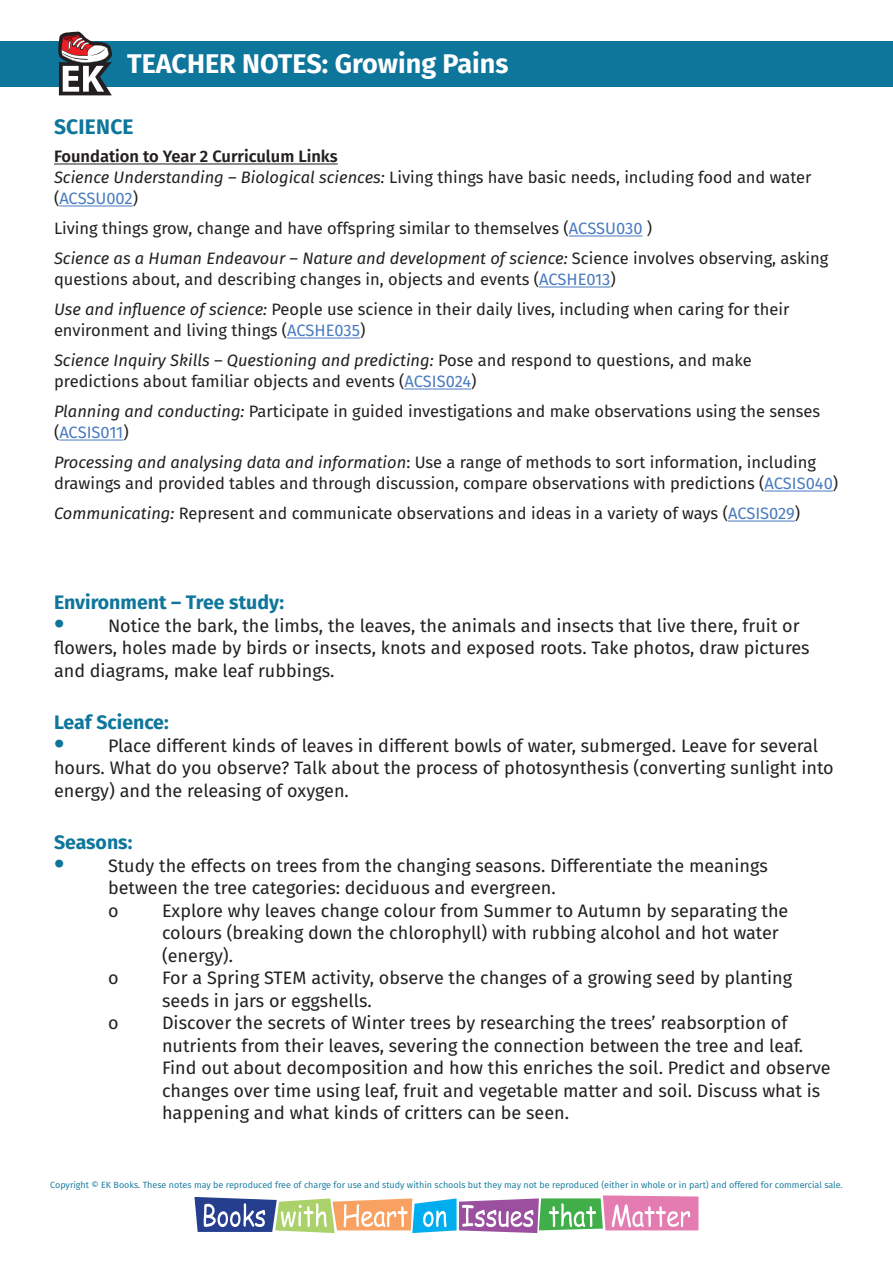
<style>
.page{position:relative;width:893px;height:1263px;background:#fff}
.page>*{position:absolute;margin:0;border:0;box-sizing:border-box;transform-origin:0 0}
.t1{font:700 27px "Fira Sans";color:#fff}
.t2{font:700 21px "Fira Sans";letter-spacing:.01em;color:#0e769b}
.t3{font:700 19.5px "Fira Sans";color:#0e769b}
.t4{font:18px/22.5px "Fira Sans";color:#231f20}
.t5{font:16.5px/30px "Fira Sans";color:#231f20}
.t6{font:9px "Fira Sans";color:#0e769b}
.s1{font-weight:600}
.s2{font-style:italic}
.s3{color:#497bbf}
.s4{font-family:"Montserrat";font-weight:900;font-size:24px;color:#0e769b}
</style>
<div class="page">
<svg style="left:194px;top:1195px;width:504px;height:38px"></svg>
<div style="left:0;top:41px;width:893px;height:45px;background:#0e769b"></div>
<svg style="left:58px;top:32px;width:54px;height:63px"></svg>
<hr style="left:54px;top:164px;width:284px;height:1px;background:#231f20">
<hr style="left:59px;top:206px;width:74px;height:1px;background:#497bbf">
<hr style="left:569px;top:236px;width:74px;height:1px;background:#497bbf">
<hr style="left:539px;top:287px;width:71px;height:1px;background:#497bbf">
<hr style="left:287px;top:338px;width:73px;height:1px;background:#497bbf">
<hr style="left:404px;top:389px;width:67px;height:1px;background:#497bbf">
<hr style="left:59px;top:440px;width:64px;height:1px;background:#497bbf">
<hr style="left:764px;top:491px;width:69px;height:1px;background:#497bbf">
<hr style="left:728px;top:521px;width:67px;height:1px;background:#497bbf">
<h1 class="t1" style="left:127px;top:41px;width:383px">TEACHER NOTES: Growing Pains</h1>
<p class="t2" style="left:54px;top:109px;width:81px">SCIENCE</p>
<p class="t5" style="left:54px;top:146px;width:759px;line-height:21px"><span class="s1">Foundation to Year 2 Curriculum Links<br></span><span class="s2">Science Understanding – Biological sciences:</span> Living things have basic needs, including food and water (<span class="s3">ACSSU002</span>)</p>
<p class="t5" style="left:54px;top:213px;width:776px">Living things grow, change and have offspring similar to themselves (<span class="s3">ACSSU030</span> )<br><span class="s2">Science as a Human Endeavour – Nature and development of science:</span> Science involves observing, asking</p>
<p class="t5" style="left:54px;top:264px;width:737px">questions about, and describing changes in, objects and events (<span class="s3">ACSHE013</span>)<br><span class="s2">Use and influence of science:</span> People use science in their daily lives, including when caring for their</p>
<p class="t5" style="left:54px;top:315px;width:699px">environment and living things (<span class="s3">ACSHE035</span>)<br><span class="s2">Science Inquiry Skills – Questioning and predicting:</span> Pose and respond to questions, and make</p>
<p class="t5" style="left:54px;top:366px;width:768px">predictions about familiar objects and events (<span class="s3">ACSIS024</span>)<br><span class="s2">Planning and conducting:</span> Participate in guided investigations and make observations using the senses</p>
<p class="t5" style="left:54px;top:417px;width:764px">(<span class="s3">ACSIS011</span>)<br><span class="s2">Processing and analysing data and information</span>: Use a range of methods to sort information, including</p>
<p class="t5" style="left:54px;top:468px;width:786px">drawings and provided tables and through discussion, compare observations with predictions (<span class="s3">ACSIS040</span>)<br><span class="s2">Communicating:</span> Represent and communicate observations and ideas in a variety of ways (<span class="s3">ACSIS029</span>)</p>
<p class="t3" style="left:54px;top:586px;width:232px">Environment – Tree study:</p>
<p class="t4" style="left:54px;top:614px;width:757px"><span class="s4">•</span> Notice the bark, the limbs, the leaves, the animals and insects that live there, fruit or flowers, holes made by birds or insects, knots and exposed roots. Take photos, draw pictures and diagrams, make leaf rubbings.</p>
<p class="t3" style="left:54px;top:706px;width:116px">Leaf Science:</p>
<p class="t4" style="left:54px;top:734px;width:781px"><span class="s4">•</span> Place different kinds of leaves in different bowls of water, submerged. Leave for several hours. What do you observe? Talk about the process of photosynthesis (converting sunlight into energy) and the releasing of oxygen.</p>
<p class="t3" style="left:54px;top:826px;width:80px">Seasons:</p>
<p class="t4" style="left:108px;top:854px;width:661px;text-indent:-54px"><span class="s4">•</span> Study the effects on trees from the changing seasons. Differentiate the meanings between the tree categories: deciduous and evergreen.<br>o</p>
<p class="t4" style="left:162px;top:899px;width:628px">Explore why leaves change colour from Summer to Autumn by separating the colours (breaking down the chlorophyll) with rubbing alcohol and hot water (energy).</p>
<p class="t4" style="left:108px;top:966px;width:12px">o</p>
<p class="t4" style="left:162px;top:966px;width:632px">For a Spring STEM activity, observe the changes of a growing seed by planting seeds in jars or eggshells.</p>
<p class="t4" style="left:108px;top:1011px;width:12px">o</p>
<p class="t4" style="left:162px;top:1011px;width:670px">Discover the secrets of Winter trees by researching the trees’ reabsorption of nutrients from their leaves, severing the connection between the tree and leaf.<br>Find out about decomposition and how this enriches the soil. Predict and observe changes over time using leaf, fruit and vegetable matter and soil. Discuss what is happening and what kinds of critters can be seen.</p>
<p class="t6" style="left:50px;top:1178px;width:794px">Copyright © EK Books. These notes may be reproduced free of charge for use and study within schools but they may not be reproduced (either in whole or in part) and offered for commercial sale.</p>
</div>
